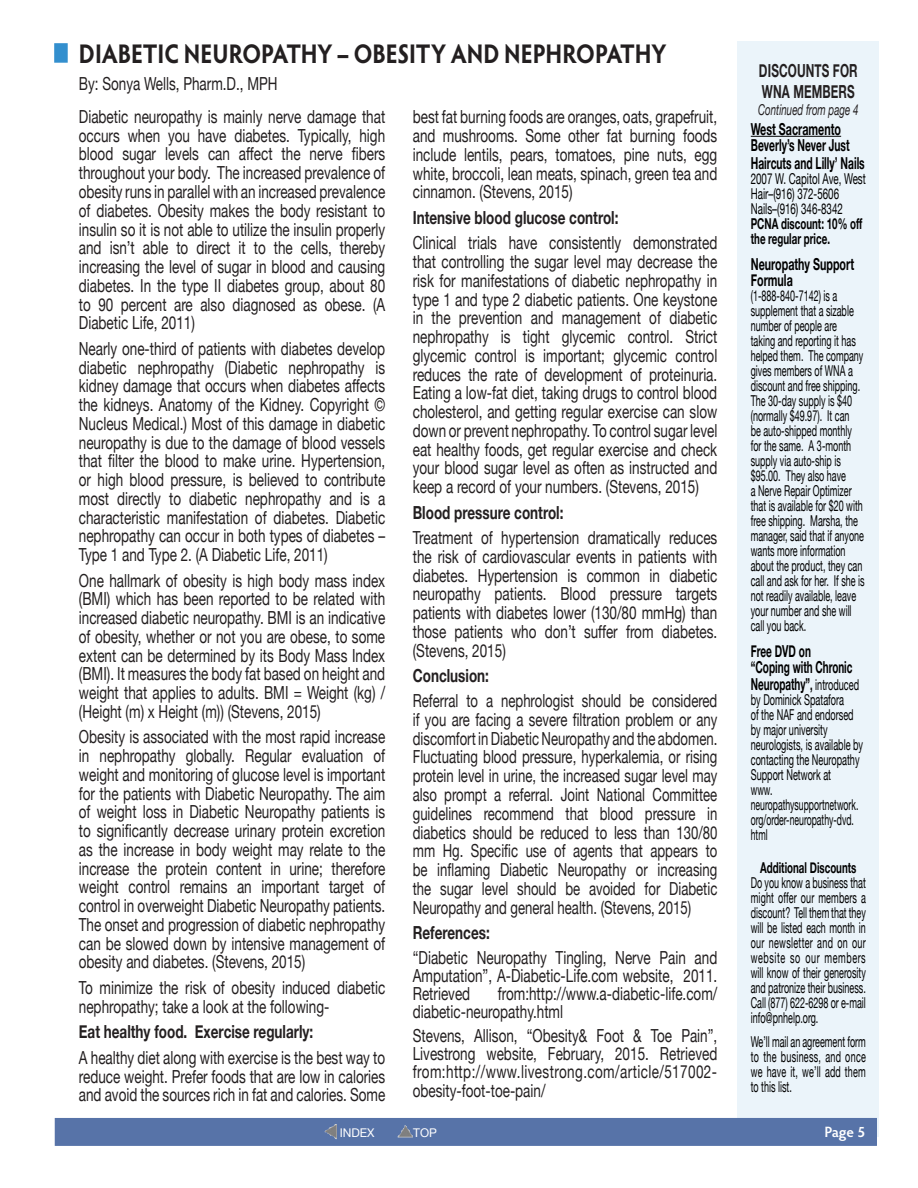
<style>
.page{position:relative;width:918px;height:1188px;background:#fff}
.page>*{position:absolute;margin:0;border:0;box-sizing:border-box;transform-origin:0 0}
.t1{font:700 27px "Hypatia Sans Pro";letter-spacing:-.005em;color:#231f20;scale:.85 1}
.t2{font:18px/18.8px "Helvetica Neue";color:#231f20;text-align:justify;scale:.75 1}
.t3{font:18px/18.8px "Helvetica Neue";color:#231f20;text-align:justify;scale:.73 1}
.t4{font:700 18px "Helvetica Neue";color:#231f20;scale:.75 1}
.t5{font:700 18px/21px "Helvetica Neue";color:#231f20;scale:.65 1}
.t6{font:700 16.5px/16.5px "Helvetica Neue";color:#000;scale:.65 1}
.t7{font:700 16.5px/16.5px "Helvetica Neue";color:#000;scale:.61 1}
.t8{font:700 16.5px "Helvetica Neue";color:#000;scale:.62 1}
.t9{font:15px/15px "Helvetica Neue";color:#000;text-align:justify;scale:.6 1}
.t10{font:15px/15px "Helvetica Neue";color:#000;scale:.61 1}
.t11{font:15px/15px "Helvetica Neue";color:#000;scale:.65 1}
.t12{font:700 15px/15px "Helvetica Neue";color:#000;scale:.65 1}
.t13{font:italic 15px "Helvetica Neue";color:#231f20;scale:.65 1}
.t14{font:600 15px "Hypatia Sans Pro";color:#fff}
.t15{font:12px "Helvetica Neue";color:#fff}
.s1{font-size:15px}
.s2{font-weight:400;font-size:15px}
</style>
<div class="page">
<div style="left:738px;top:42px;width:141px;height:1095px;background:#ebf4fa"></div>
<hr style="left:751px;top:136px;width:90px;height:1px;background:#000">
<div style="left:56px;top:1119px;width:821px;height:26px;background:#5773a8"></div>
<div style="left:55px;top:1118px;width:823px;height:28px;border:2px solid #5773a8"></div>
<img style="left:398px;top:1125px;width:15px;height:13px">
<img style="left:325px;top:1124px;width:12px;height:15px">
<div style="left:54px;top:43px;width:14px;height:20px;background:#338fce;border:2px solid #338fce"></div>
<h1 class="t1" style="left:79px;top:35px;width:693px">DIABETIC NEUROPATHY – OBESITY AND NEPHROPATHY</h1>
<p class="t2" style="left:79px;top:67px;width:410px;line-height:32.8px">By: Sonya Wells, Pharm.D., MPH<br>Diabetic neuropathy is mainly nerve damage that</p>
<p class="t2" style="left:79px;top:126px;width:410px">occurs when you have diabetes. Typically, high blood sugar levels can affect the nerve fibers throughout your body. The increased prevalence of obesity runs in parallel with an increased prevalence of diabetes. Obesity makes the body resistant to insulin so it is not able to utilize the insulin properly and isn’t able to direct it to the cells, thereby increasing the level of sugar in blood and causing diabetes. In the type II diabetes group, about 80 to 90 percent are also diagnosed as obese. (A Diabetic Life, 2011)</p>
<p class="t2" style="left:79px;top:339px;width:410px">Nearly one-third of patients with diabetes develop diabetic nephropathy (Diabetic nephropathy is kidney damage that occurs when diabetes affects the kidneys. Anatomy of the Kidney. Copyright © Nucleus Medical.) Most of this damage in diabetic neuropathy is due to the damage of blood vessels that filter the blood to make urine. Hypertension, or high blood pressure, is believed to contribute most directly to diabetic nephropathy and is a characteristic manifestation of diabetes. Diabetic nephropathy can occur in both types of diabetes – Type 1 and Type 2. (A Diabetic Life, 2011)</p>
<p class="t2" style="left:79px;top:571px;width:410px">One hallmark of obesity is high body mass index (BMI) which has been reported to be related with increased diabetic neuropathy. BMI is an indicative of obesity, whether or not you are obese, to some extent can be determined by its Body Mass Index (BMI). It measures the body fat based on height and weight that applies to adults. BMI = Weight (kg) / (Height (m) x Height (m)) (Stevens, 2015)</p>
<p class="t2" style="left:79px;top:727px;width:410px">Obesity is associated with the most rapid increase in nephropathy globally. Regular evaluation of weight and monitoring of glucose level is important for the patients with Diabetic Neuropathy. The aim of weight loss in Diabetic Neuropathy patients is to significantly decrease urinary protein excretion as the increase in body weight may relate to the increase the protein content in urine; therefore weight control remains an important target of control in overweight Diabetic Neuropathy patients.<br>The onset and progression of diabetic nephropathy can be slowed down by intensive management of obesity and diabetes. (Stevens, 2015)</p>
<p class="t2" style="left:79px;top:978px;width:410px">To minimize the risk of obesity induced diabetic nephropathy; take a look at the following-</p>
<p class="t4" style="left:79px;top:1021px;width:314px">Eat healthy food. Exercise regularly:</p>
<p class="t2" style="left:79px;top:1048px;width:410px">A healthy diet along with exercise is the best way to reduce weight. Prefer foods that are low in calories and avoid the sources rich in fat and calories. Some</p>
<p class="t2" style="left:413px;top:107px;width:408px">best fat burning foods are oranges, oats, grapefruit, and mushrooms. Some other fat burning foods include lentils, pears, tomatoes, pine nuts, egg white, broccoli, lean meats, spinach, green tea and cinnamon. (Stevens, 2015)</p>
<p class="t4" style="left:413px;top:206px;width:276px">Intensive blood glucose control:</p>
<p class="t2" style="left:413px;top:233px;width:408px">Clinical trials have consistently demonstrated that controlling the sugar level may decrease the risk for manifestations of diabetic nephropathy in type 1 and type 2 diabetic patients. One keystone in the prevention and management of diabetic nephropathy is tight glycemic control. Strict glycemic control is important; glycemic control reduces the rate of development of proteinuria.<br>Eating a low-fat diet, taking drugs to control blood cholesterol, and getting regular exercise can slow down or prevent nephropathy. To control sugar level eat healthy foods, get regular exercise and check your blood sugar level as often as instructed and keep a record of your numbers. (Stevens, 2015)</p>
<p class="t4" style="left:413px;top:501px;width:203px">Blood pressure control:</p>
<p class="t2" style="left:413px;top:528px;width:408px">Treatment of hypertension dramatically reduces the risk of cardiovascular events in patients with diabetes. Hypertension is common in diabetic neuropathy patients. Blood pressure targets patients with diabetes lower (130/80 mmHg) than those patients who don’t suffer from diabetes. (Stevens, 2015)</p>
<p class="t4" style="left:413px;top:665px;width:103px">Conclusion:</p>
<p class="t3" style="left:413px;top:691px;width:419px">Referral to a nephrologist should be considered if you are facing a severe filtration problem or any discomfort in Diabetic Neuropathy and the abdomen.<br>Fluctuating blood pressure, hyperkalemia, or rising protein level in urine, the increased sugar level may also prompt a referral. Joint National Committee guidelines recommend that blood pressure in diabetics should be reduced to less than 130/80 mm Hg. Specific use of agents that appears to be inflaming Diabetic Neuropathy or increasing the sugar level should be avoided for Diabetic Neuropathy and general health. (Stevens, 2015)</p>
<p class="t4" style="left:413px;top:921px;width:104px">References:</p>
<p class="t2" style="left:413px;top:948px;width:408px;line-height:18px">“Diabetic Neuropathy Tingling, Nerve Pain and Amputation”, A-Diabetic-Life.com website, 2011.<br>Retrieved</p>
<p class="t2" style="left:413px;top:984px;width:408px;line-height:18px;text-indent:85px">from:http://www.a-diabetic-life.com/ diabetic-neuropathy.html</p>
<p class="t2" style="left:413px;top:1027px;width:408px;line-height:18.3px">Stevens, Allison, “Obesity&amp; Foot &amp; Toe Pain”, Livestrong website, February, 2015. Retrieved from:http://www.livestrong.com/article/517002- obesity-foot-toe-pain/</p>
<p class="t5" style="left:759px;top:60px;width:153px">DISCOUNTS FOR<br>WNA MEMBERS</p>
<p class="t13" style="left:758px;top:100px;width:156px">Continued from page 4</p>
<p class="t6" style="left:751px;top:120px;width:154px">West Sacramento<br>Beverly’s Never Just</p>
<p class="t8" style="left:751px;top:153px;width:185px">Haircuts and Lilly’ Nails</p>
<p class="t11" style="left:751px;top:171px;width:179px">2007 W. Capitol Ave, West<br>Hair–(916) 372-5606<br>Nails–(916) 346-8342</p>
<p class="t12" style="left:751px;top:216px;width:173px">PCNA discount: 10% off the regular price.</p>
<p class="t6" style="left:751px;top:255px;width:160px">Neuropathy Support<br>Formula</p>
<p class="t9" style="left:751px;top:288px;width:192px;text-align:left">(1-888-840-7142) is a supplement that a sizable number of people are taking and reporting it has helped them. The company gives members of WNA a discount and free shipping.<br>The 30-day supply is $40 (normally $49.97). It can<br>be auto-shipped monthly for the same. A 3-month supply via auto-ship is $95.00. They also have<br>a Nerve Repair Optimizer that is available for $20 with free shipping. Marsha, the manager, said that if anyone wants more information about the product, they can call and ask for her. If she is not readily available, leave your number and she will call you back.</p>
<p class="t7" style="left:751px;top:642px;width:179px">Free DVD on<br>“Coping with Chronic<br>Neuropathy”<span class="s1">,</span> <span class="s2">introduced</span></p>
<p class="t10" style="left:751px;top:692px;width:186px">by Dominick Spatafora<br>of the NAF and endorsed by major university neurologists, is available by contacting the Neuropathy<br>Support Network at<br>www. neuropathysupportnetwork. org/order-neuropathy-dvd. html</p>
<p class="t12" style="left:760px;top:859px;width:150px">Additional Discounts</p>
<p class="t9" style="left:751px;top:875px;width:193px">Do you know a business that might offer our members a discount? Tell them that they will be listed each month in our newsletter and on our website so our members will know of their generosity and patronize their business.<br>Call (877) 622-6298 or e-mail info@pnhelp.org.</p>
<p class="t9" style="left:751px;top:1034px;width:193px">We’ll mail an agreement form to the business, and once we have it, we’ll add them to this list.</p>
<p class="t15" style="left:340px;top:1126px;width:36px">INDEX</p>
<p class="t15" style="left:413px;top:1126px;width:25px">TOP</p>
<p class="t14" style="left:824px;top:1122px;width:43px">Page 5</p>
</div>
